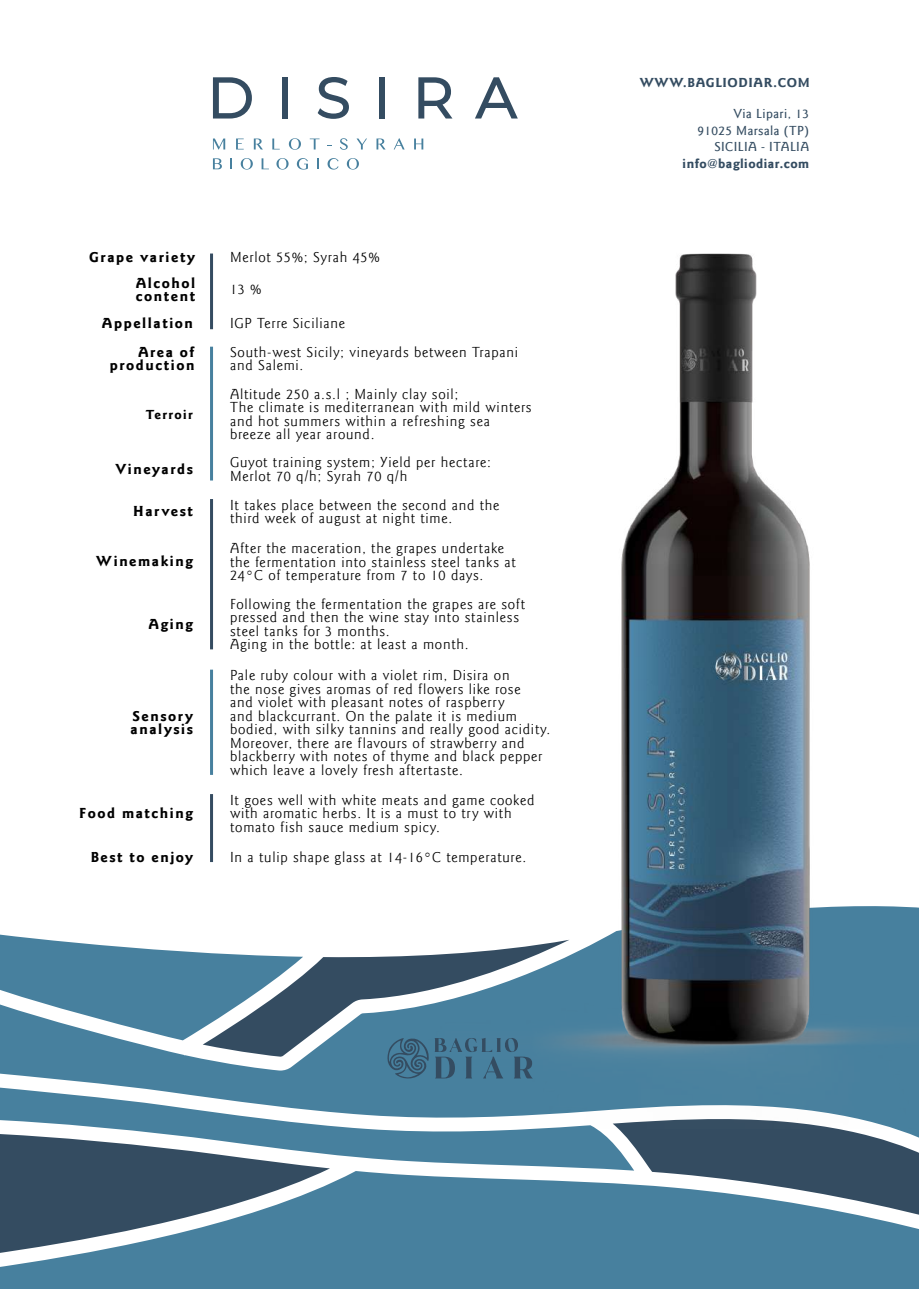
<style>
.page{position:relative;width:919px;height:1289px;background:#fff}
.page>*{position:absolute;margin:0;border:0;box-sizing:border-box;transform-origin:0 0}
.t1{font:15px/13.5px "Goudy Sans LT";letter-spacing:.05em;color:#000001}
.t2{font:700 15px/13.5px "Goudy Sans LT";letter-spacing:.1em;color:#000001;text-align:right}
.t3{font:500 13.5px/16.5px "Goudy Sans LT";letter-spacing:.03em;color:#344c61;text-align:right}
.t4{font:700 13.5px "Goudy Sans LT";letter-spacing:.03em;color:#344c61}
.t5{font:700 13.5px "Goudy Sans LT";letter-spacing:.05em;color:#344c61}
.t6{font:700 13.5px "Goudy Sans LT";letter-spacing:.1em;color:#000001}
</style>
<div class="page">
<svg style="left:330px;top:1152px;width:282px;height:18px;fill:#47809e"></svg>
<svg style="left:612px;top:1152px;width:306px;height:18px;background:#40586c"></svg>
<svg style="left:0;top:1152px;width:330px;height:18px"></svg>
<svg style="left:0;top:1170px;width:918px;height:118px;background:#56829b"></svg>
<svg style="left:0;top:1128px;width:918px;height:24px"></svg>
<img style="left:511px;top:253px;width:407px;height:875px">
<img style="left:0;top:149px;width:511px;height:979px">
<svg style="left:213px;top:77px;width:39px;height:41px"></svg>
<div style="left:282px;top:77px;width:6px;height:41px;background:#344c61"></div>
<svg style="left:317px;top:77px;width:32px;height:42px"></svg>
<div style="left:379px;top:77px;width:6px;height:41px;background:#344c61"></div>
<svg style="left:418px;top:77px;width:34px;height:41px"></svg>
<svg style="left:475px;top:77px;width:42px;height:41px"></svg>
<svg style="left:213px;top:138px;width:12px;height:11px"></svg>
<svg style="left:236px;top:138px;width:8px;height:11px"></svg>
<svg style="left:254px;top:138px;width:9px;height:11px"></svg>
<svg style="left:272px;top:138px;width:8px;height:11px"></svg>
<svg style="left:289px;top:138px;width:12px;height:12px"></svg>
<svg style="left:310px;top:138px;width:9px;height:11px"></svg>
<svg style="left:340px;top:138px;width:8px;height:12px"></svg>
<svg style="left:356px;top:138px;width:11px;height:11px"></svg>
<svg style="left:376px;top:138px;width:9px;height:11px"></svg>
<svg style="left:394px;top:138px;width:10px;height:11px"></svg>
<svg style="left:414px;top:138px;width:9px;height:11px"></svg>
<svg style="left:213px;top:158px;width:9px;height:11px"></svg>
<svg style="left:230px;top:158px;width:2px;height:11px"></svg>
<svg style="left:241px;top:158px;width:12px;height:11px"></svg>
<svg style="left:261px;top:158px;width:8px;height:11px"></svg>
<svg style="left:276px;top:158px;width:12px;height:11px"></svg>
<svg style="left:297px;top:158px;width:11px;height:11px"></svg>
<svg style="left:317px;top:158px;width:2px;height:11px"></svg>
<svg style="left:327px;top:158px;width:11px;height:11px"></svg>
<svg style="left:347px;top:158px;width:12px;height:11px"></svg>
<hr style="left:210px;top:253px;width:3px;height:76px;background:#354c61">
<hr style="left:210px;top:347px;width:3px;height:133px;background:#47809e">
<hr style="left:210px;top:669px;width:3px;height:106px;background:#47809e">
<hr style="left:210px;top:499px;width:3px;height:150px;background:#354c61">
<hr style="left:210px;top:794px;width:3px;height:68px;background:#354c61">
<svg style="left:203px;top:939px;width:366px;height:139px"></svg>
<p class="t2" style="left:89px;top:245px;width:107px;line-height:25.5px">Grape variety<br>Alcohol</p>
<p class="t2" style="left:102px;top:283px;width:95px;line-height:27px">content<br>Appellation</p>
<p class="t2" style="left:110px;top:345px;width:86px">Area of production</p>
<p class="t6" style="left:146px;top:406px;width:49px">Terroir</p>
<p class="t2" style="left:115px;top:462px;width:79px">Vineyards</p>
<p class="t2" style="left:133px;top:505px;width:61px">Harvest</p>
<p class="t2" style="left:96px;top:555px;width:98px">Winemaking</p>
<p class="t2" style="left:148px;top:617px;width:46px">Aging</p>
<p class="t2" style="left:131px;top:709px;width:64px;text-align:left">Sensory analysis</p>
<p class="t2" style="left:79px;top:806px;width:115px">Food matching</p>
<p class="t2" style="left:91px;top:850px;width:104px">Best to enjoy</p>
<p class="t1" style="left:230px;top:241px;width:151px;line-height:32.2px">Merlot 55%; Syrah 45%<br>13 %</p>
<p class="t1" style="left:230px;top:309px;width:289px;line-height:28.8px">IGP Terre Siciliane<br>South-west Sicily; vineyards between Trapani</p>
<p class="t1" style="left:230px;top:351px;width:230px;line-height:28.3px">and Salemi.<br>Altitude 250 a.s.l ; Mainly clay soil;</p>
<p class="t1" style="left:230px;top:401px;width:303px">The climate is mediterranean with mild winters and hot summers within a refreshing sea breeze all year around.</p>
<p class="t1" style="left:230px;top:455px;width:262px">Guyot training system; Yield per hectare:<br>Merlot 70 q/h; Syrah 70 q/h</p>
<p class="t1" style="left:230px;top:498px;width:271px">It takes place between the second and the third week of august at night time.</p>
<p class="t1" style="left:230px;top:541px;width:287px">After the maceration, the grapes undertake the fermentation into stainless steel tanks at<br>24°C of temperature from 7 to 10 days.</p>
<p class="t1" style="left:230px;top:597px;width:296px">Following the fermentation the grapes are soft pressed and then the wine stay into stainless steel tanks for 3 months.<br>Aging in the bottle: at least a month.</p>
<p class="t1" style="left:230px;top:669px;width:321px">Pale ruby colour with a violet rim, Disira on<br>the nose gives aromas of red flowers like rose<br>and violet with pleasant notes of raspberry<br>and blackcurrant. On the palate it is medium bodied, with silky tannins and really good acidity.<br>Moreover, there are flavours of strawberry and blackberry with notes of thyme and black pepper which leave a lovely fresh aftertaste.</p>
<p class="t1" style="left:230px;top:793px;width:306px">It goes well with white meats and game cooked with aromatic herbs. It is a must to try with tomato fish sauce medium spicy.</p>
<p class="t1" style="left:230px;top:850px;width:297px">In a tulip shape glass at 14-16°C temperature.</p>
<p class="t5" style="left:639px;top:75px;width:171px">WWW.BAGLIODIAR.COM</p>
<p class="t3" style="left:697px;top:106px;width:113px">Via Lipari, 13<br>91025 Marsala (TP)<br>SICILIA - ITALIA</p>
<p class="t4" style="left:682px;top:155px;width:128px">info@bagliodiar.com</p>
</div>
